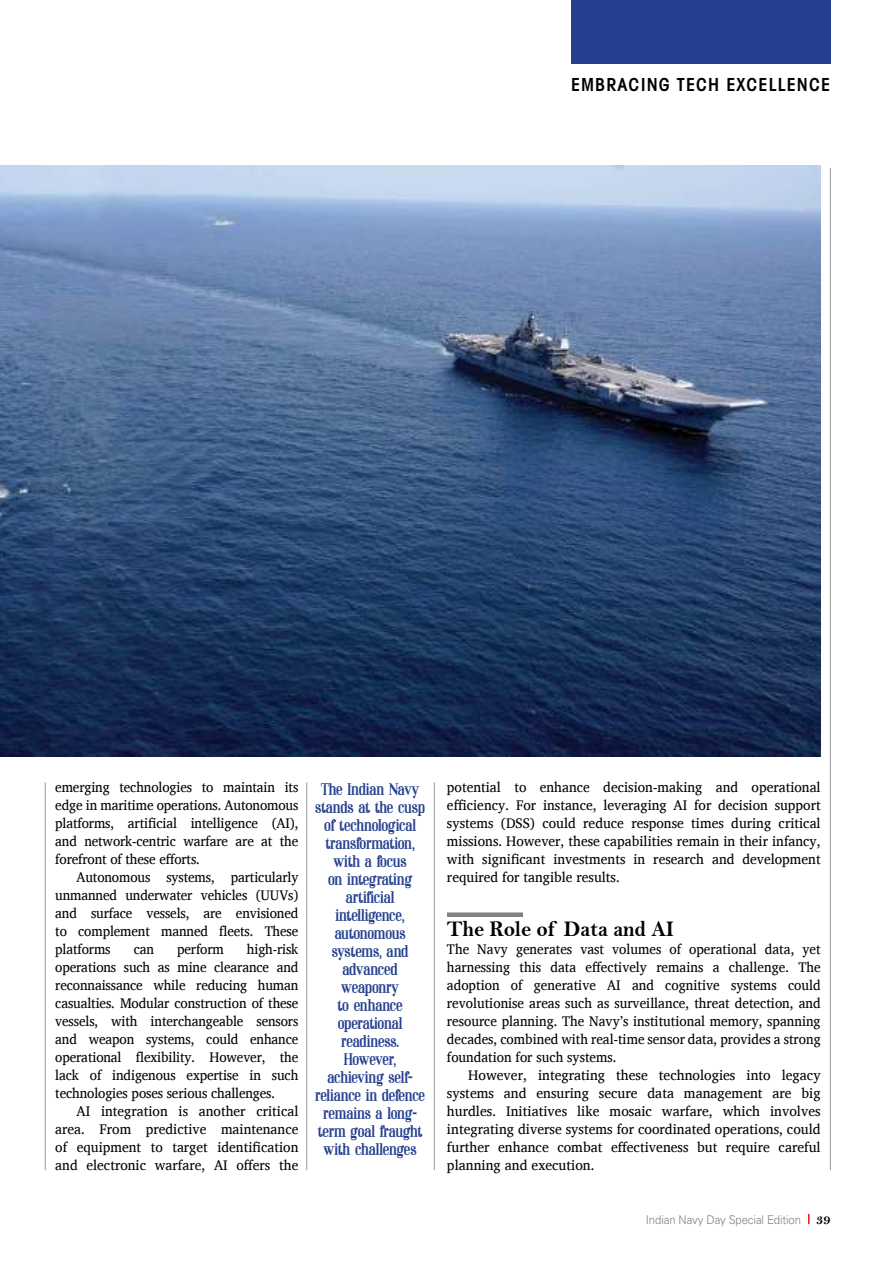
<style>
.page{position:relative;width:893px;height:1263px;background:#fff}
.page>*{position:absolute;margin:0;border:0;box-sizing:border-box;transform-origin:0 0}
.t1{font:22.5px "Bell MT Bold";letter-spacing:-.01em;color:#000;scale:.94 1}
.t2{font:600 condensed 18px "Avant Garde";letter-spacing:.06em;color:#000}
.t3{font:600 16.5px/18px "Mechanized";letter-spacing:-.01em;color:#24408e;text-align:center;scale:.81 1}
.t4{font:14.25px/18px "Charis SIL";color:#000;text-align:justify;scale:.94 1}
.t5{font:14.25px/18px "Charis SIL";color:#000;text-align:justify;scale:.96 1}
.t6{font:14.25px/18px "Charis SIL";color:#000;text-align:justify}
.t7{font:300 12px "Univers LT Std";letter-spacing:-.01em;color:#808284;scale:.95 1}
.s1{font-family:"Bell MT Bold";font-weight:400;font-size:14.25px;color:#000}
</style>
<div class="page">
<hr style="left:830px;top:168px;width:1px;height:1002px;background:#939597">
<hr style="left:45px;top:782px;width:1px;height:388px;background:#939597">
<hr style="left:307px;top:782px;width:1px;height:388px;background:#939597">
<hr style="left:434px;top:782px;width:1px;height:388px;background:#939597">
<div style="left:571px;top:0;width:259px;height:64px;background:#24408e"></div>
<div style="left:447px;top:912px;width:76px;height:5px;background:#808284"></div>
<img style="left:0;top:166px;width:821px;height:590px">
<p class="t2" style="left:571px;top:73px;width:260px">EMBRACING TECH EXCELLENCE</p>
<p class="t4" style="left:55px;top:778px;width:260px">emerging technologies to maintain its edge in maritime operations. Autonomous platforms, artificial intelligence (AI), and network-centric warfare are at the forefront of these efforts.</p>
<p class="t4" style="left:55px;top:868px;width:260px;text-indent:21px">Autonomous systems, particularly unmanned underwater vehicles (UUVs) and surface vessels, are envisioned to complement manned fleets. These platforms</p>
<p class="t4" style="left:55px;top:940px;width:260px;text-indent:192px">high-risk operations such as mine clearance and reconnaissance while reducing human casualties. Modular construction of these vessels, with interchangeable sensors and weapon systems, could enhance operational flexibility. However, the lack of indigenous expertise in such technologies poses serious challenges.</p>
<p class="t5" style="left:55px;top:1102px;width:255px;text-indent:21px">AI integration is another critical area. From predictive maintenance of equipment to target identification and electronic warfare, AI offers the</p>
<p class="t4" style="left:134px;top:940px;width:23px">can</p>
<p class="t4" style="left:177px;top:940px;width:51px">perform</p>
<p class="t3" style="left:315px;top:780px;width:137px">The Indian Navy stands at the cusp of technological transformation, with a focus<br>on integrating artificial intelligence, autonomous systems, and advanced weaponry<br>to enhance operational readiness.<br>However, achieving self&shy;reliance in defence remains a long&shy;term goal fraught with challenges</p>
<p class="t5" style="left:447px;top:778px;width:391px">potential to enhance decision-making and operational efficiency. For instance, leveraging AI for decision support systems (DSS) could reduce response times during critical missions. However, these capabilities remain in their infancy, with significant investments in research and development required for tangible results.</p>
<h1 class="t1" style="left:447px;top:915px;width:243px">The Role of Data and AI</h1>
<p class="t4" style="left:447px;top:940px;width:399px">The Navy generates vast volumes of operational data, yet harnessing this data effectively remains a challenge. The adoption of generative AI and cognitive systems could revolutionise areas such as surveillance, threat detection, and resource planning. The Navy’s institutional memory, spanning decades, combined with real-time sensor data, provides a strong foundation for such systems.</p>
<p class="t6" style="left:447px;top:1066px;width:375px;text-indent:21px">However, integrating these technologies into legacy systems and ensuring secure data management are big hurdles. Initiatives like mosaic warfare, which involves integrating diverse systems for coordinated operations, could further enhance combat effectiveness but require careful planning and execution.</p>
<p class="t7" style="left:646px;top:1213px;width:196px">Indian Navy Day Special Edition <span class="s1">39</span></p>
</div>
